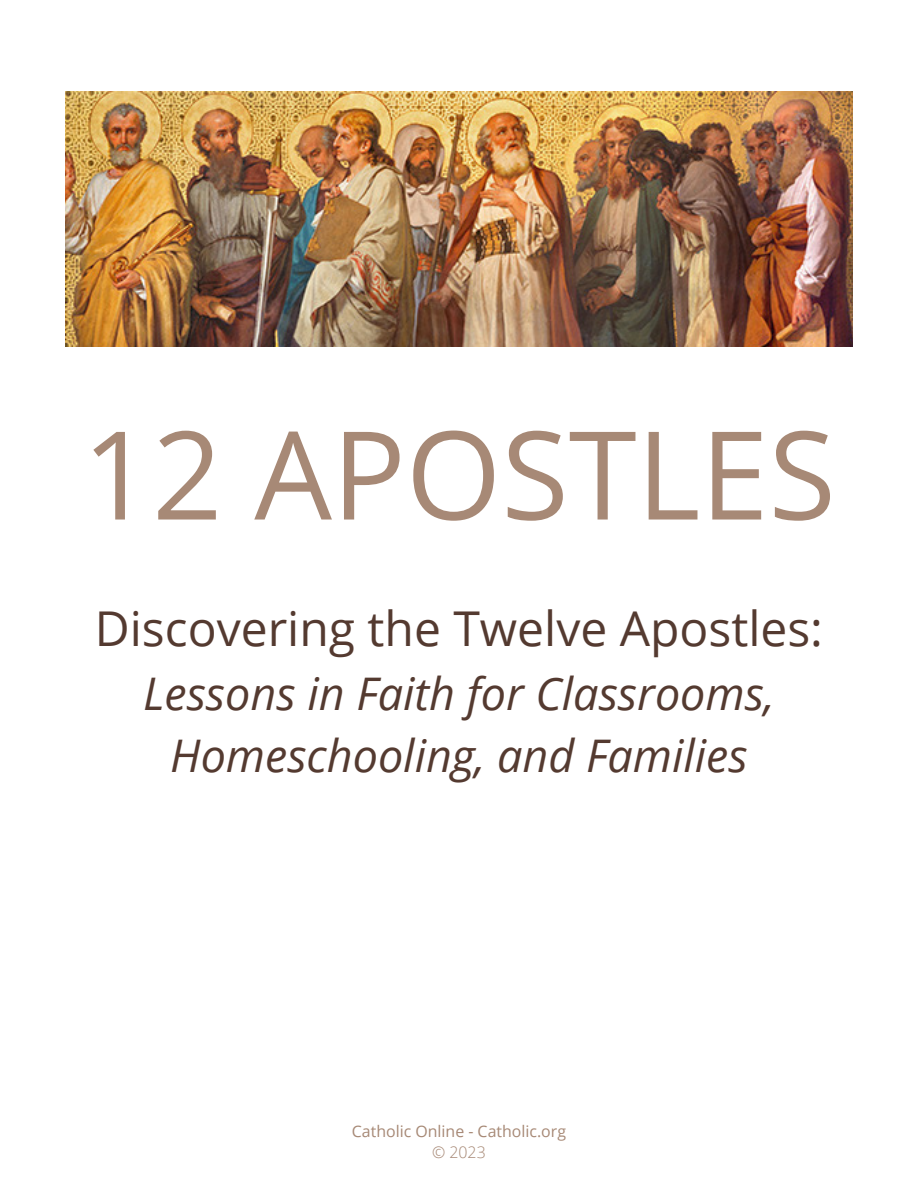
<style>
.page{position:relative;width:918px;height:1188px;background:#fff}
.page>*{position:absolute;margin:0;border:0;box-sizing:border-box;transform-origin:0 0}
.t1{font:122.7px "Open Sans";color:#a78976}
.t2{font:48px "Open Sans";color:#543a30}
.t3{font:italic 45px/61.8px "Open Sans";color:#543a30;text-align:center}
.t4{font:15.9px "Open Sans";color:#a78976}
.t5{font:300 15.9px "Open Sans";color:#a78976}
</style>
<div class="page">
<img style="left:65px;top:92px;width:788px;height:254px">
<p class="t1" style="left:82px;top:388px;width:755px">12 APOSTLES</p>
<p class="t2" style="left:95px;top:595px;width:730px">Discovering the Twelve Apostles:</p>
<p class="t3" style="left:143px;top:662px;width:633px">Lessons in Faith for Classrooms,<br>Homeschooling, and Families</p>
<p class="t4" style="left:352px;top:1120px;width:216px">Catholic Online - Catholic.org</p>
<p class="t5" style="left:432px;top:1142px;width:55px">© 2023</p>
</div>
